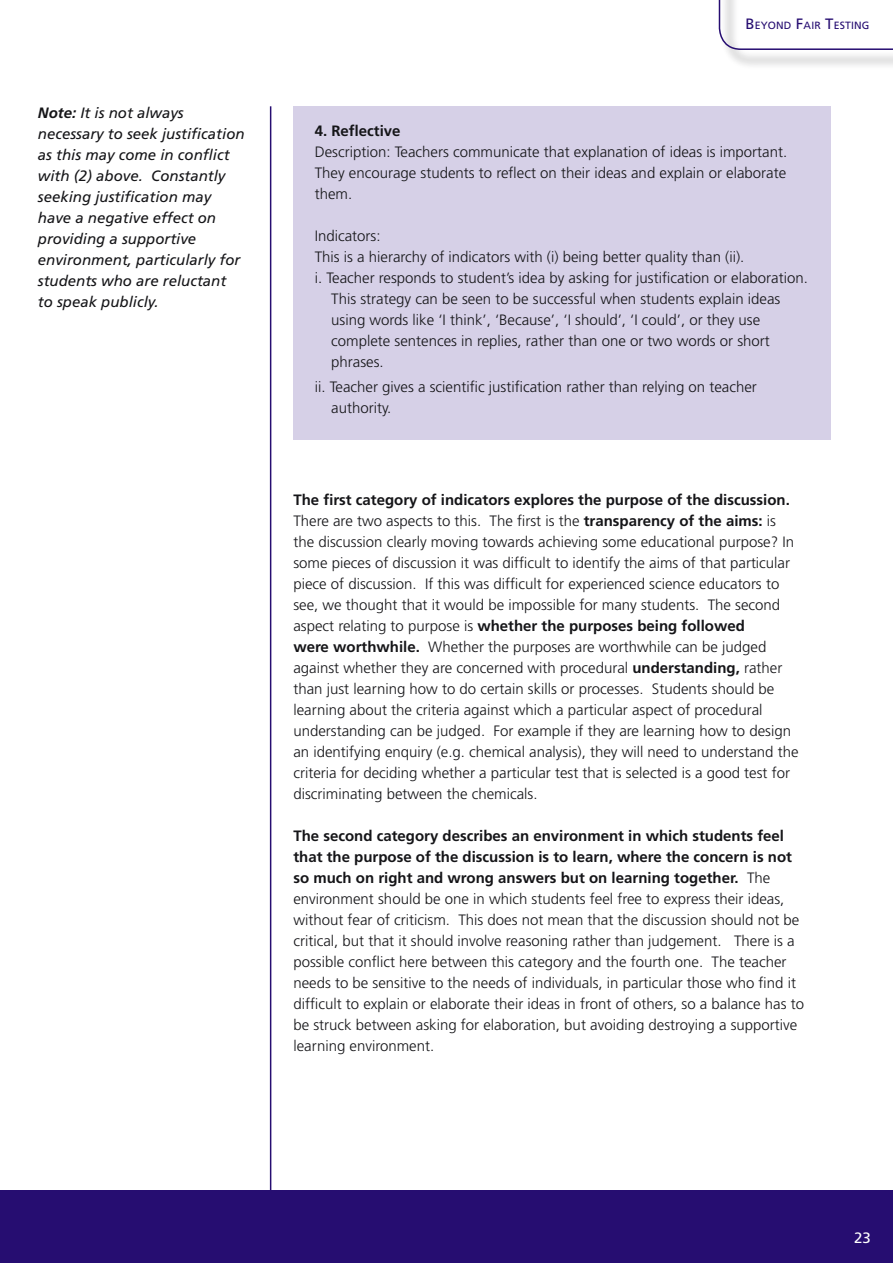
<style>
.page{position:relative;width:893px;height:1263px;background:#fff}
.page>*{position:absolute;margin:0;border:0;box-sizing:border-box;transform-origin:0 0}
.t1{font:300 15px/21px "Frutiger";color:#151518}
.t2{font:italic 15px/21px "Frutiger";color:#151518}
.t3{font:700 15px "Frutiger";color:#151518}
.t4{font:15px "Frutiger";color:#fff}
.t5{font:10.5px "Frutiger";letter-spacing:.015em;color:#260d71}
.s1{font-weight:700}
.s2{font-size:15px}
</style>
<div class="page">
<div style="left:0;top:1191px;width:893px;height:72px;background:#260d71"></div>
<div style="left:719px;top:0;width:174px;height:70px;background:#151518;opacity:.75"></div>
<svg style="left:718px;top:0;width:175px;height:49px"></svg>
<hr style="left:270px;top:106px;width:1px;height:1114px;background:#260d71">
<div style="left:293px;top:106px;width:538px;height:333px;background:#d6d0e7"></div>
<p class="t2" style="left:38px;top:102px;width:208px"><span class="s1">Note:</span> It is not always necessary to seek justification as this may come in conflict with (2) above. Constantly seeking justification may have a negative effect on providing a supportive environment, particularly for students who are reluctant to speak publicly.</p>
<p class="t5" style="left:745px;top:19px;width:126px"><span class="s2">B</span>EYOND <span class="s2">F</span>AIR <span class="s2">T</span>ESTING</p>
<p class="t3" style="left:315px;top:122px;width:87px">4. Reflective</p>
<p class="t1" style="left:315px;top:141px;width:474px;text-align:justify">Description: Teachers communicate that explanation of ideas is important.<br>They encourage students to reflect on their ideas and explain or elaborate them.</p>
<p class="t1" style="left:315px;top:225px;width:67px">Indicators:</p>
<p class="t1" style="left:315px;top:246px;width:431px">This is a hierarchy of indicators with (i) being better quality than (ii).</p>
<p class="t1" style="left:315px;top:267px;width:495px">i. Teacher responds to student’s idea by asking for justification or elaboration.</p>
<p class="t1" style="left:331px;top:288px;width:451px">This strategy can be seen to be successful when students explain ideas</p>
<p class="t1" style="left:331px;top:309px;width:431px">using words like ‘I think’, ‘Because’, ‘I should’, ‘I could’, or they use</p>
<p class="t1" style="left:331px;top:330px;width:440px">complete sentences in replies, rather than one or two words or short</p>
<p class="t1" style="left:331px;top:351px;width:54px">phrases.</p>
<p class="t1" style="left:331px;top:377px;width:427px;text-indent:-17px">ii. Teacher gives a scientific justification rather than relying on teacher authority.</p>
<p class="t1" style="left:293px;top:489px;width:507px"><span class="s1">The first category of indicators explores the purpose of the discussion.<br></span>There are two aspects to this. The first is the <span class="s1">transparency of the aims:</span> is the discussion clearly moving towards achieving some educational purpose? In some pieces of discussion it was difficult to identify the aims of that particular piece of discussion. If this was difficult for experienced science educators to see, we thought that it would be impossible for many students. The second aspect relating to purpose is <span class="s1">whether the purposes being followed<br>were worthwhile.</span> Whether the purposes are worthwhile can be judged against whether they are concerned with procedural <span class="s1">understanding,</span> rather than just learning how to do certain skills or processes. Students should be learning about the criteria against which a particular aspect of procedural understanding can be judged. For example if they are learning how to design an identifying enquiry (e.g. chemical analysis), they will need to understand the criteria for deciding whether a particular test that is selected is a good test for discriminating between the chemicals.</p>
<p class="t1" style="left:293px;top:825px;width:512px"><span class="s1">The second category describes an environment in which students feel that the purpose of the discussion is to learn, where the concern is not so much on right and wrong answers but on learning together.</span> The environment should be one in which students feel free to express their ideas, without fear of criticism. This does not mean that the discussion should not be critical, but that it should involve reasoning rather than judgement. There is a possible conflict here between this category and the fourth one. The teacher needs to be sensitive to the needs of individuals, in particular those who find it difficult to explain or elaborate their ideas in front of others, so a balance has to be struck between asking for elaboration, but avoiding destroying a supportive learning environment.</p>
<p class="t4" style="left:854px;top:1229px;width:18px">23</p>
</div>
